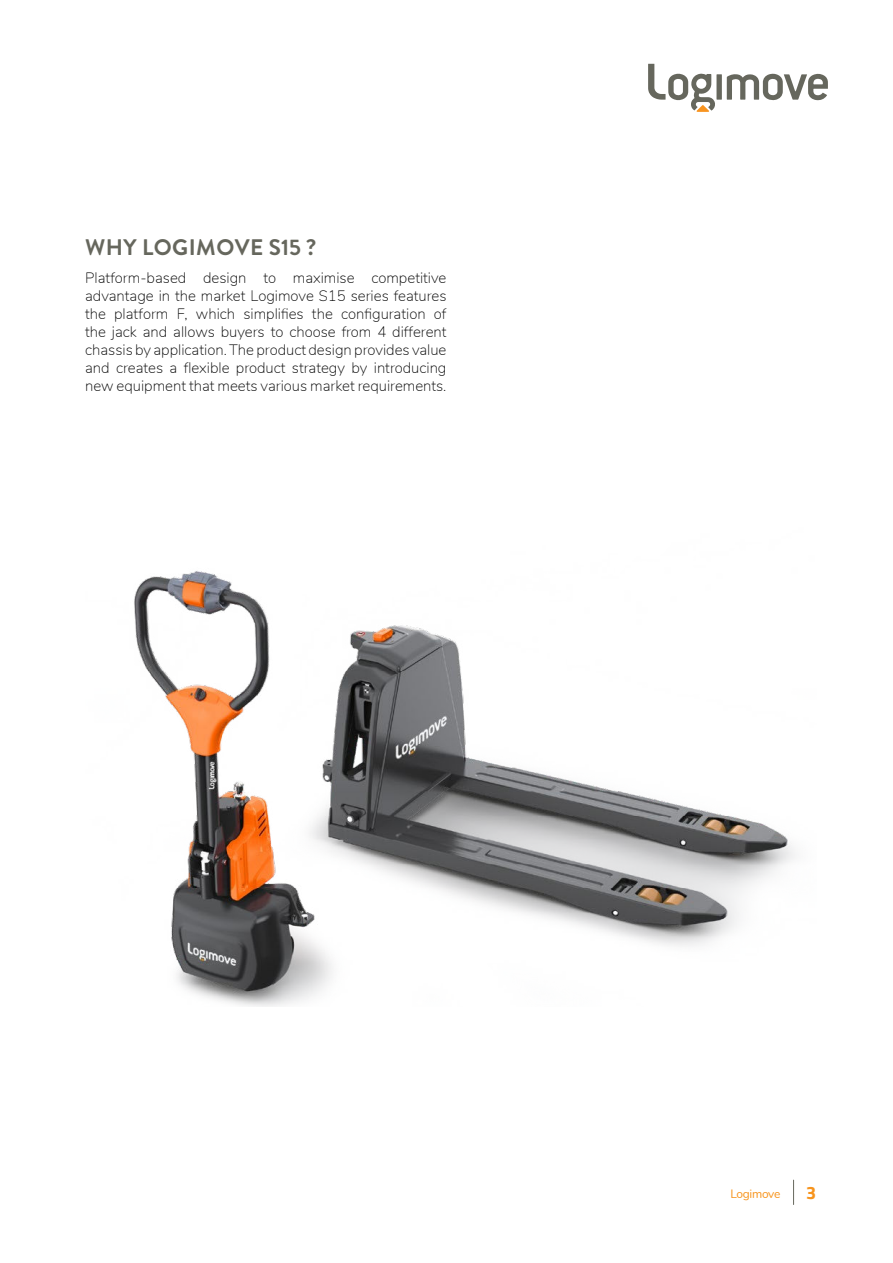
<style>
.page{position:relative;width:893px;height:1263px;background:#fff}
.page>*{position:absolute;margin:0;border:0;box-sizing:border-box;transform-origin:0 0}
.t1{font:700 22.5px "Brandon Grotesque";letter-spacing:.02em;color:#66675d}
.t2{font:700 18px "Titillium Web";color:#f7941d}
.t3{font:200 15px/18px "Nunito";color:#000;text-align:justify}
.t4{font:12px "Nunito";letter-spacing:-.025em;color:#f7941d}
</style>
<div class="page">
<img style="left:134px;top:571px;width:661px;height:436px">
<svg style="left:793px;top:1180px;width:1px;height:24px"></svg>
<svg style="left:648px;top:64px;width:180px;height:48px"></svg>
<h1 class="t1" style="left:85px;top:234px;width:232px">WHY LOGIMOVE S15 ?</h1>
<p class="t3" style="left:85px;top:270px;width:363px">Platform-based design to maximise competitive advantage in the market Logimove S15 series features the platform F, which simplifies the configuration of the jack and allows buyers to choose from 4 different chassis by application. The product design provides value and creates a flexible product strategy by introducing new equipment that meets various market requirements.</p>
<p class="t4" style="left:730px;top:1190px;width:52px">Logimove</p>
<p class="t2" style="left:806px;top:1182px;width:12px">3</p>
</div>
